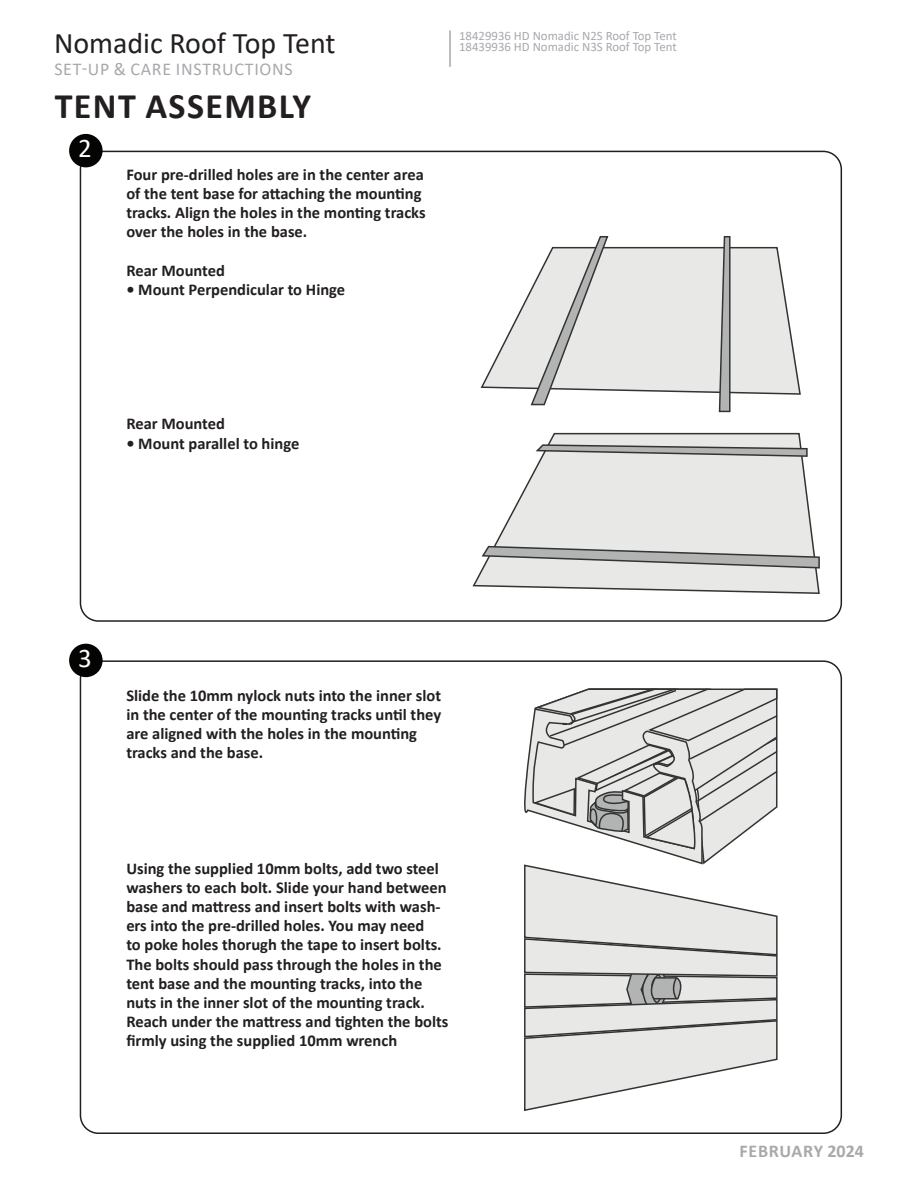
<style>
.page{position:relative;width:918px;height:1188px;background:#fff}
.page>*{position:absolute;margin:0;border:0;box-sizing:border-box;transform-origin:0 0}
.t1{font:700 36px "Calibri";letter-spacing:.04em;color:#231f20}
.t2{font:30px "Calibri";color:#231f20}
.t3{font:27px "Calibri";color:#fff}
.t4{font:18px "Calibri";letter-spacing:.04em;color:#a8a9ad}
.t5{font:700 18px "Calibri";letter-spacing:.03em;color:#a8a9ad}
.t6{font:700 16.5px/19.2px "Calibri";color:#231f20}
.t7{font:12.9px/10.8px "Calibri";color:#a8a9ad}
</style>
<div class="page">
<hr style="left:449px;top:30px;width:2px;height:37px;background:#a8a9ad">
<div style="left:69px;top:134px;width:34px;height:33px;background:#040503;border-radius:50%"></div>
<div style="left:69px;top:644px;width:34px;height:33px;background:#040503;border-radius:50%"></div>
<svg style="left:480px;top:246px;width:321px;height:149px"></svg>
<svg style="left:529px;top:236px;width:81px;height:170px"></svg>
<svg style="left:718px;top:236px;width:13px;height:177px;background:#a3a4a3"></svg>
<svg style="left:472px;top:432px;width:348px;height:162px"></svg>
<svg style="left:534px;top:443px;width:274px;height:15px;background:#b1b3b1"></svg>
<svg style="left:480px;top:545px;width:340px;height:24px;background:#bebfbd"></svg>
<svg style="left:517px;top:620px;width:262px;height:491px"></svg>
<h2 class="t2" style="left:54px;top:22px;width:283px">Nomadic Roof Top Tent</h2>
<p class="t4" style="left:54px;top:56px;width:240px">SET-UP &amp; CARE INSTRUCTIONS</p>
<p class="t1" style="left:55px;top:80px;width:258px">TENT ASSEMBLY</p>
<p class="t3" style="left:78px;top:129px;width:15px">2</p>
<p class="t6" style="left:126px;top:164px;width:301px">Four pre-drilled holes are in the center area of the tent base for attaching the mounting tracks. Align the holes in the monting tracks over the holes in the base.</p>
<p class="t6" style="left:126px;top:260px;width:100px">Rear Mounted</p>
<p class="t6" style="left:126px;top:280px;width:220px">• Mount Perpendicular to Hinge</p>
<p class="t7" style="left:459px;top:30px;width:219px">18429936 HD Nomadic N2S Roof Top Tent<br>18439936 HD Nomadic N3S Roof Top Tent</p>
<p class="t6" style="left:126px;top:414px;width:100px">Rear Mounted</p>
<p class="t6" style="left:126px;top:433px;width:174px">• Mount parallel to hinge</p>
<p class="t3" style="left:78px;top:639px;width:15px">3</p>
<p class="t6" style="left:126px;top:686px;width:316px">Slide the 10mm nylock nuts into the inner slot in the center of the mounting tracks until they are aligned with the holes in the mounting tracks and the base.</p>
<p class="t6" style="left:126px;top:858px;width:324px">Using the supplied 10mm bolts, add two steel washers to each bolt. Slide your hand between base and mattress and insert bolts with wash&shy;ers into the pre-drilled holes. You may need<br>to poke holes thorugh the tape to insert bolts.<br>The bolts should pass through the holes in the tent base and the mounting tracks, into the nuts in the inner slot of the mounting track.<br>Reach under the mattress and tighten the bolts firmly using the supplied 10mm wrench</p>
<p class="t5" style="left:740px;top:1139px;width:126px">FEBRUARY 2024</p>
</div>
